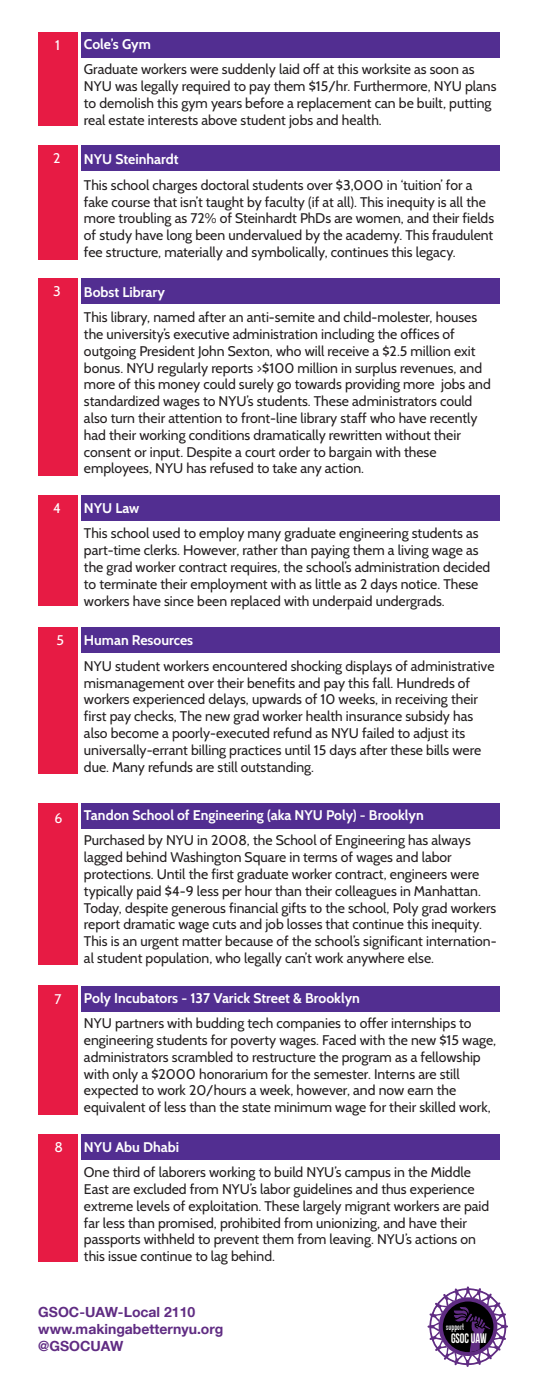
<style>
.page{position:relative;width:536px;height:1386px;background:#fff}
.page>*{position:absolute;margin:0;border:0;box-sizing:border-box;transform-origin:0 0}
.t1{font:14px/16.8px "Cabin";color:#231f20}
.t2{font:700 14px "Cabin";color:#fff}
.t3{font:700 14px/16.8px "Helvetica Neue LT Com";color:#602c83}
.t4{font:14px "Cabin";color:#fff}
.t5{font:13.83px "Bebas Neue";color:#fffffd;scale:.85 1}
.t6{font:8.4px "Airplane";color:#fff;scale:.86 1}
</style>
<div class="page">
<div style="left:38px;top:145px;width:39px;height:115px;background:#e71b44"></div>
<div style="left:81px;top:145px;width:418px;height:26px;background:#522e91"></div>
<div style="left:38px;top:278px;width:39px;height:197px;background:#e71b44"></div>
<div style="left:81px;top:278px;width:418px;height:26px;background:#522e91"></div>
<div style="left:38px;top:495px;width:39px;height:111px;background:#e71b44"></div>
<div style="left:81px;top:495px;width:418px;height:26px;background:#522e91"></div>
<div style="left:38px;top:628px;width:39px;height:146px;background:#e71b44"></div>
<div style="left:81px;top:628px;width:418px;height:25px;background:#522e91"></div>
<div style="left:38px;top:803px;width:39px;height:162px;background:#e71b44"></div>
<div style="left:81px;top:803px;width:418px;height:26px;background:#522e91"></div>
<div style="left:38px;top:986px;width:39px;height:129px;background:#e71b44"></div>
<div style="left:81px;top:986px;width:418px;height:25px;background:#522e91"></div>
<div style="left:38px;top:1134px;width:39px;height:127px;background:#e71b44"></div>
<div style="left:81px;top:1134px;width:418px;height:26px;background:#522e91"></div>
<div style="left:38px;top:32px;width:39px;height:94px;background:#e71b44"></div>
<div style="left:81px;top:32px;width:418px;height:26px;background:#522e91"></div>
<svg style="left:427px;top:1286px;width:81px;height:81px"></svg>
<p class="t4" style="left:55px;top:37px;width:6px">1</p>
<p class="t2" style="left:84px;top:35px;width:68px">Cole’s Gym</p>
<p class="t1" style="left:84px;top:61px;width:414px">Graduate workers were suddenly laid off at this worksite as soon as NYU was legally required to pay them $15/hr. Furthermore, NYU plans to demolish this gym years before a replacement can be built, putting real estate interests above student jobs and health.</p>
<p class="t2" style="left:84px;top:151px;width:96px">NYU Steinhardt</p>
<p class="t1" style="left:84px;top:176px;width:411px">This school charges doctoral students over $3,000 in ‘tuition’ for a fake course that isn’t taught by faculty (if at all). This inequity is all the more troubling as 72% of Steinhardt PhDs are women, and their fields of study have long been undervalued by the academy. This fraudulent fee structure, materially and symbolically, continues this legacy.</p>
<p class="t2" style="left:84px;top:283px;width:82px">Bobst Library</p>
<p class="t1" style="left:84px;top:309px;width:408px">This library, named after an anti-semite and child-molester, houses the university’s executive administration including the offices of outgoing President John Sexton, who will receive a $2.5 million exit bonus. NYU regularly reports &gt;$100 million in surplus revenues, and more of this money could surely go towards providing more jobs and standardized wages to NYU’s students. These administrators could also turn their attention to front-line library staff who have recently had their working conditions dramatically rewritten without their consent or input. Despite a court order to bargain with these employees, NYU has refused to take any action.</p>
<p class="t2" style="left:84px;top:500px;width:57px">NYU Law</p>
<p class="t1" style="left:84px;top:525px;width:407px">This school used to employ many graduate engineering students as part-time clerks. However, rather than paying them a living wage as the grad worker contract requires, the school’s administration decided to terminate their employment with as little as 2 days notice. These workers have since been replaced with underpaid undergrads.</p>
<p class="t2" style="left:84px;top:632px;width:111px">Human Resources</p>
<p class="t1" style="left:84px;top:657px;width:412px">NYU student workers encountered shocking displays of administrative mismanagement over their benefits and pay this fall. Hundreds of workers experienced delays, upwards of 10 weeks, in receiving their first pay checks, The new grad worker health insurance subsidy has also become a poorly-executed refund as NYU failed to adjust its universally-errant billing practices until 15 days after these bills were due. Many refunds are still outstanding.</p>
<p class="t2" style="left:84px;top:807px;width:341px">Tandon School of Engineering (aka NYU Poly) - Brooklyn</p>
<p class="t1" style="left:84px;top:832px;width:414px">Purchased by NYU in 2008, the School of Engineering has always lagged behind Washington Square in terms of wages and labor protections. Until the first graduate worker contract, engineers were typically paid $4-9 less per hour than their colleagues in Manhattan.<br>Today, despite generous financial gifts to the school, Poly grad workers report dramatic wage cuts and job losses that continue this inequity.<br>This is an urgent matter because of the school’s significant internation&shy;al student population, who legally can’t work anywhere else.</p>
<p class="t2" style="left:84px;top:989px;width:277px">Poly Incubators - 137 Varick Street &amp; Brooklyn</p>
<p class="t1" style="left:84px;top:1015px;width:413px">NYU partners with budding tech companies to offer internships to engineering students for poverty wages. Faced with the new $15 wage, administrators scrambled to restructure the program as a fellowship with only a $2000 honorarium for the semester. Interns are still expected to work 20/hours a week, however, and now earn the equivalent of less than the state minimum wage for their skilled work,</p>
<p class="t2" style="left:84px;top:1138px;width:97px">NYU Abu Dhabi</p>
<p class="t1" style="left:84px;top:1164px;width:407px">One third of laborers working to build NYU’s campus in the Middle East are excluded from NYU’s labor guidelines and thus experience extreme levels of exploitation. These largely migrant workers are paid far less than promised, prohibited from unionizing, and have their passports withheld to prevent them from leaving. NYU’s actions on this issue continue to lag behind.</p>
<p class="t4" style="left:53px;top:150px;width:9px">2</p>
<p class="t4" style="left:53px;top:283px;width:9px">3</p>
<p class="t4" style="left:53px;top:500px;width:9px">4</p>
<p class="t4" style="left:56px;top:632px;width:9px">5</p>
<p class="t4" style="left:55px;top:810px;width:9px">6</p>
<p class="t4" style="left:55px;top:991px;width:9px">7</p>
<p class="t4" style="left:55px;top:1139px;width:10px">8</p>
<p class="t3" style="left:38px;top:1303px;width:187px">GSOC-UAW-Local 2110 www.makingabetternyu.org @GSOCUAW</p>
<p class="t6" style="left:445px;top:1323px;width:23px">support</p>
<p class="t5" style="left:451px;top:1331px;width:43px">GSOC UAW</p>
</div>
